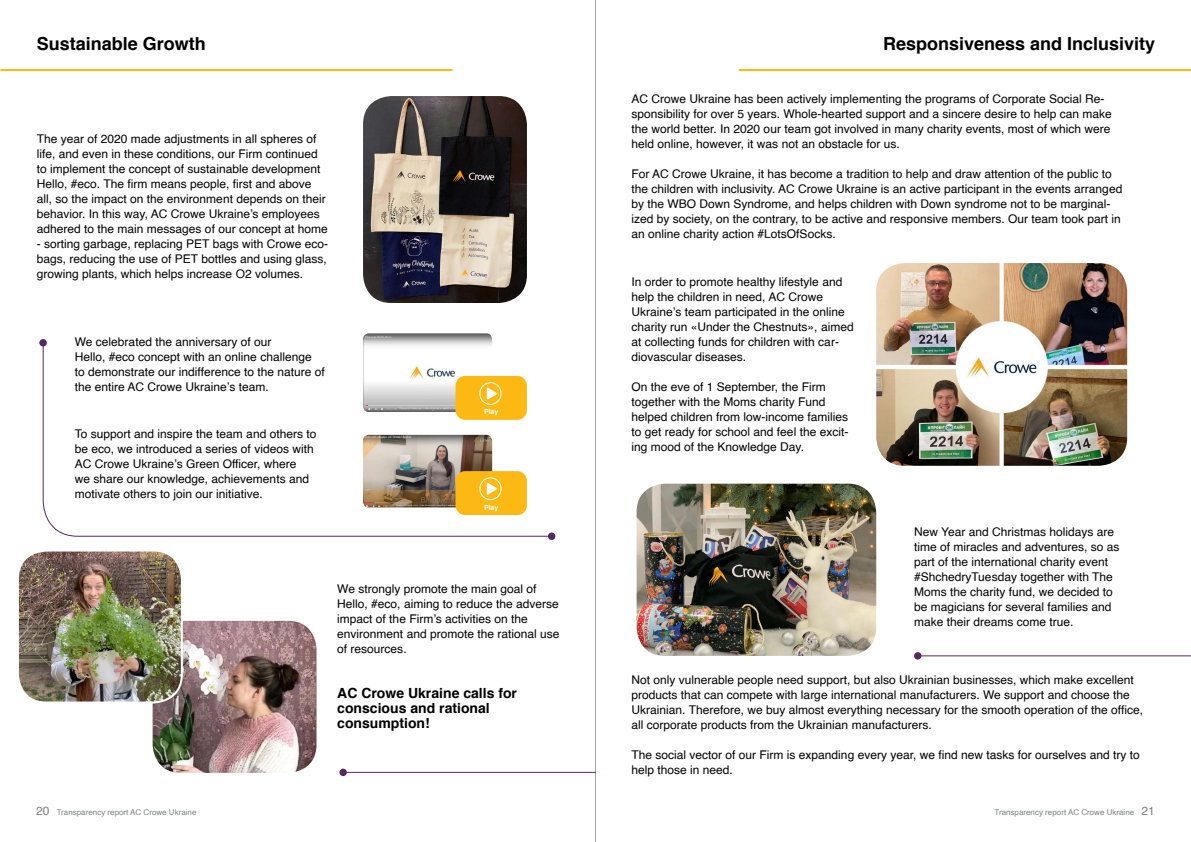
<style>
.page{position:relative;width:1191px;height:842px;background:#fff}
.page>*{position:absolute;margin:0;border:0;box-sizing:border-box;transform-origin:0 0}
.t1{font:700 18px "Helvetica";color:#000}
.t2{font:700 14px/15px "Helvetica";color:#000}
.t3{font:12px/15px "Helvetica";color:#000}
.t4{font:8px "Helvetica";color:#7f8080}
.t5{font:700 7px "Helvetica";color:#fff}
.s1{font-size:12px;color:#808080}
.s2{font-size:12px}
</style>
<div class="page">
<hr style="left:0;top:69px;width:452px;height:2px;background:#fdb913">
<img style="left:153px;top:621px;width:163px;height:152px">
<img style="left:363px;top:96px;width:164px;height:207px">
<img style="left:20px;top:552px;width:162px;height:150px">
<div style="left:17px;top:549px;width:166px;height:154px;border:2px solid #fff;border-radius:28px"></div>
<hr style="left:595px;top:0;width:1px;height:842px;background:#a5a5a5">
<img style="left:363px;top:333px;width:129px;height:10px">
<div style="left:39px;top:339px;width:8px;height:7px;background:#552863;border-radius:50%"></div>
<div style="left:548px;top:532px;width:7px;height:8px;background:#552863;border-radius:50%"></div>
<svg style="left:42px;top:343px;width:510px;height:194px"></svg>
<div style="left:339px;top:769px;width:8px;height:7px;background:#552863;border-radius:50%"></div>
<hr style="left:346px;top:772px;width:250px;height:1px;background:#552863">
<img style="left:636px;top:484px;width:240px;height:172px">
<hr style="left:739px;top:69px;width:452px;height:2px;background:#fdb913">
<img style="left:876px;top:263px;width:251px;height:203px">
<div style="left:914px;top:652px;width:7px;height:8px;background:#552863;border-radius:50%"></div>
<hr style="left:920px;top:655px;width:271px;height:1px;background:#552863">
<h1 class="t1" style="left:37px;top:29px;width:171px">Sustainable Growth</h1>
<p class="t3" style="left:37px;top:132px;width:292px">The year of 2020 made adjustments in all spheres of life, and even in these conditions, our Firm continued to implement the concept of sustainable development Hello, #eco. The firm means people, first and above all, so the impact on the environment depends on their behavior. In this way, AC Crowe Ukraine’s employees adhered to the main messages of our concept at home</p>
<p class="t3" style="left:37px;top:237px;width:293px;text-align:justify">- sorting garbage, replacing PET bags with Crowe eco&shy;bags, reducing the use of PET bottles and using glass, growing plants, which helps increase О2 volumes.</p>
<p class="t3" style="left:75px;top:335px;width:251px">We celebrated the anniversary of our<br>Hello, #eco concept with an online challenge<br>to demonstrate our indifference to the nature of the entire AC Crowe Ukraine’s team.</p>
<p class="t3" style="left:75px;top:426px;width:243px">To support and inspire the team and others to be eco, we introduced a series of videos with AC Crowe Ukraine’s Green Officer, where<br>we share our knowledge, achievements and motivate others to join our initiative.</p>
<p class="t5" style="left:484px;top:406px;width:16px">Play</p>
<p class="t5" style="left:484px;top:501px;width:16px">Play</p>
<p class="t3" style="left:337px;top:582px;width:224px">We strongly promote the main goal of Hello, #eco, aiming to reduce the adverse impact of the Firm’s activities on the environment and promote the rational use of resources.</p>
<p class="t2" style="left:337px;top:686px;width:181px">AC Crowe Ukraine calls for conscious and rational consumption!</p>
<h1 class="t1" style="left:883px;top:29px;width:274px">Responsiveness and Inclusivity</h1>
<p class="t3" style="left:631px;top:92px;width:482px">AC Crowe Ukraine has been actively implementing the programs of Corporate Social Re&shy;sponsibility for over 5 years. Whole-hearted support and a sincere desire to help can make the world better. In 2020 our team got involved in many charity events, most of which were held online, however, it was not an obstacle for us.</p>
<p class="t3" style="left:631px;top:167px;width:492px">For AC Crowe Ukraine, it has become a tradition to help and draw attention of the public to the children with inclusivity. AC Crowe Ukraine is an active participant in the events arranged by the WBO Down Syndrome, and helps children with Down syndrome not to be marginal&shy;ized by society, on the contrary, to be active and responsive members. Our team took part in an online charity action #LotsOfSocks.</p>
<p class="t3" style="left:631px;top:275px;width:224px">In order to promote healthy lifestyle and help the children in need, AC Crowe Ukraine’s team participated in the online charity run «Under the Chestnuts», aimed at collecting funds for children with car&shy;diovascular diseases.</p>
<p class="t3" style="left:631px;top:380px;width:218px">On the eve of 1 September, the Firm together with the Moms charity Fund helped children from low-income families to get ready for school and feel the excit&shy;ing mood of the Knowledge Day.</p>
<p class="t3" style="left:914px;top:525px;width:207px">New Year and Christmas holidays are time of miracles and adventures, so as part of the international charity event #ShchedryTuesday together with The Moms the charity fund, we decided to be magicians for several families and make their dreams come true.</p>
<p class="t3" style="left:631px;top:672px;width:513px">Not only vulnerable people need support, but also Ukrainian businesses, which make excellent products that can compete with large international manufacturers. We support and choose the Ukrainian. Therefore, we buy almost everything necessary for the smooth operation of the office, all corporate products from the Ukrainian manufacturers.</p>
<p class="t3" style="left:631px;top:747px;width:510px">The social vector of our Firm is expanding every year, we find new tasks for ourselves and try to help those in need.</p>
<p class="t4" style="left:36px;top:806px;width:162px"><span class="s1">20</span> Transparency report AC Crowe Ukraine</p>
<p class="t4" style="left:994px;top:806px;width:162px">Transparency report AC Crowe Ukraine <span class="s2">21</span></p>
</div>
